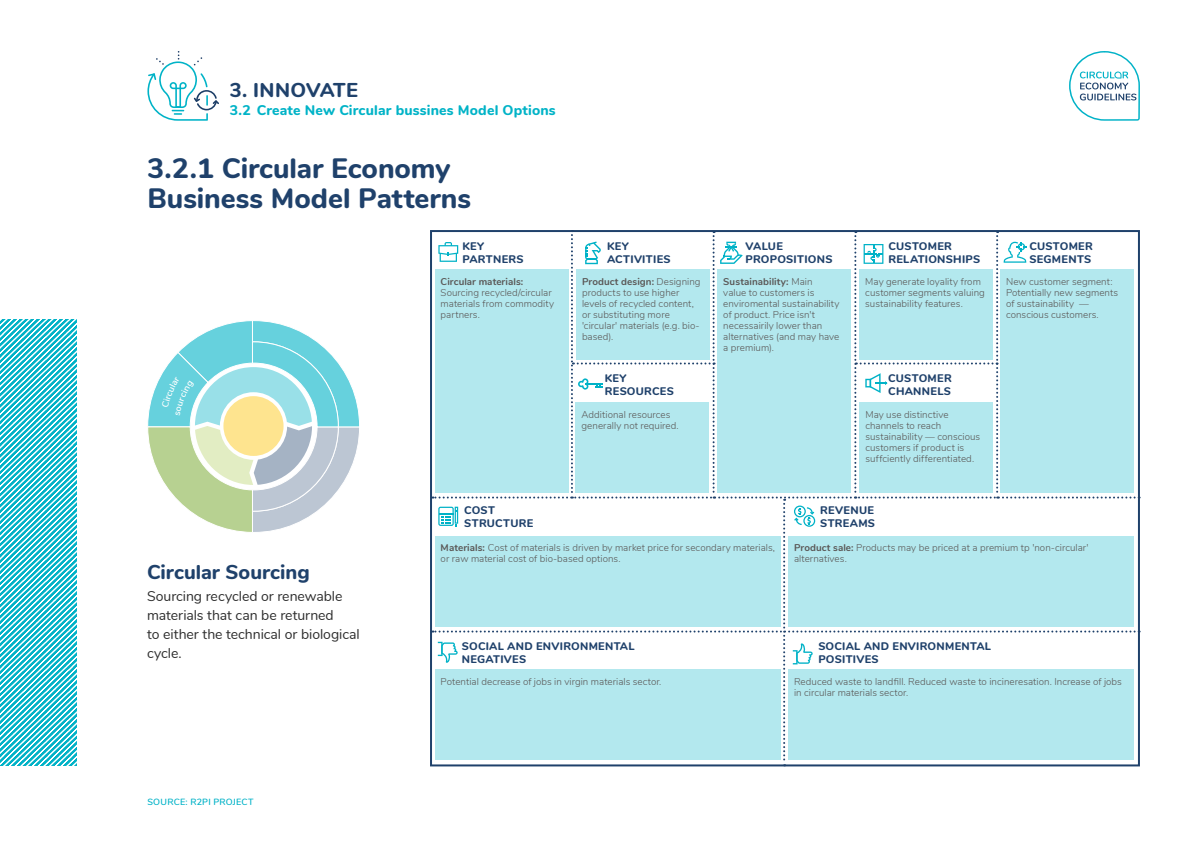
<style>
.page{position:relative;width:1191px;height:842px;background:#fff}
.page>*{position:absolute;margin:0;border:0;box-sizing:border-box;transform-origin:0 0}
.t1{font:800 28px/30px "Nunito";color:#1f416b}
.t2{font:800 20px "Nunito";color:#1f416b}
.t3{font:14px/19px "Nunito";letter-spacing:-.005em;color:#2e2e2e}
.t4{font:800 14px "Nunito";letter-spacing:.01em;color:#00b3c7}
.t5{font:800 11px/13px "Nunito";letter-spacing:.025em;color:#1f416b}
.t6{font:300 9.8px/11px "Nunito";letter-spacing:.005em;color:#5a5756}
.t7{font:700 9.8px "Nunito";letter-spacing:.005em;color:#5a5756}
.t8{font:600 9px "Nunito";letter-spacing:.025em;color:#00b2c7}
.s1{font-weight:700}
</style>
<div class="page">
<svg style="left:1069px;top:51px;width:71px;height:70px"></svg>
<svg style="left:432px;top:230px;width:707px;height:536px"></svg>
<svg style="left:0;top:319px;width:77px;height:447px"></svg>
<svg style="left:147px;top:51px;width:72px;height:70px"></svg>
<svg style="left:148px;top:321px;width:211px;height:211px"></svg>
<h2 class="t2" style="left:230px;top:75px;width:130px">3. INNOVATE</h2>
<h3 class="t4" style="left:230px;top:100px;width:328px">3.2 Create New Circular bussines Model Options</h3>
<h1 class="t1" style="left:147px;top:151px;width:325px">3.2.1 Circular Economy<br>Business Model Patterns</h1>
<p class="t5" style="left:462px;top:239px;width:63px">KEY<br>PARTNERS</p>
<p class="t7" style="left:440px;top:274px;width:84px">Circular materials:</p>
<p class="t6" style="left:440px;top:286px;width:115px">Sourcing recycled/circular materials from commodity partners.</p>
<p class="t5" style="left:607px;top:239px;width:65px">KEY<br>ACTIVITIES</p>
<p class="t5" style="left:888px;top:239px;width:93px">CUSTOMER<br>RELATIONSHIPS</p>
<p class="t5" style="left:745px;top:239px;width:88px">VALUE<br>PROPOSITIONS</p>
<p class="t6" style="left:582px;top:275px;width:120px"><span class="s1">Product design:</span> Designing products to use higher levels of recycled content, or substituting more 'circular' materials (e.g. bio&shy;based).</p>
<p class="t5" style="left:605px;top:371px;width:71px">KEY<br>RESOURCES</p>
<p class="t6" style="left:723px;top:275px;width:118px"><span class="s1">Sustainability:</span> Main<br>value to customers is enviromental sustainability of product. Price isn't necessairily lower than alternatives (and may have a premium).</p>
<p class="t6" style="left:865px;top:275px;width:121px">May generate loyality from customer segments valuing sustainability features.</p>
<p class="t5" style="left:888px;top:371px;width:65px">CUSTOMER<br>CHANNELS</p>
<p class="t5" style="left:1029px;top:239px;width:65px">CUSTOMER<br>SEGMENTS</p>
<p class="t6" style="left:1006px;top:275px;width:114px">New customer segment:<br>Potentially new segments of sustainability — conscious customers.</p>
<p class="t6" style="left:581px;top:409px;width:99px">Additional resources generally not required.</p>
<p class="t6" style="left:865px;top:409px;width:116px">May use distinctive channels to reach sustainability — conscious customers if product is suffciently differentiated.</p>
<p class="t5" style="left:464px;top:503px;width:71px">COST<br>STRUCTURE</p>
<p class="t5" style="left:820px;top:503px;width:56px">REVENUE<br>STREAMS</p>
<h2 class="t2" style="left:147px;top:557px;width:164px">Circular Sourcing</h2>
<h3 class="t3" style="left:147px;top:586px;width:214px">Sourcing recycled or renewable materials that can be returned<br>to either the technical or biological cycle.</h3>
<p class="t8" style="left:147px;top:795px;width:108px">SOURCE: R2PI PROJECT</p>
<p class="t6" style="left:440px;top:542px;width:336px"><span class="s1">Materials:</span> Cost of materials is driven by market price for secondary materials, or raw material cost of bio-based options.</p>
<p class="t6" style="left:794px;top:542px;width:296px"><span class="s1">Product sale:</span> Products may be priced at a premium tp 'non-circular' alternatives.</p>
<p class="t5" style="left:462px;top:639px;width:174px">SOCIAL AND ENVIRONMENTAL<br>NEGATIVES</p>
<p class="t5" style="left:818px;top:639px;width:174px">SOCIAL AND ENVIRONMENTAL<br>POSITIVES</p>
<p class="t6" style="left:440px;top:675px;width:222px">Potential decrease of jobs in virgin materials sector.</p>
<p class="t6" style="left:794px;top:675px;width:329px">Reduced waste to landfill. Reduced waste to incineresation. Increase of jobs in circular materials sector.</p>
</div>
